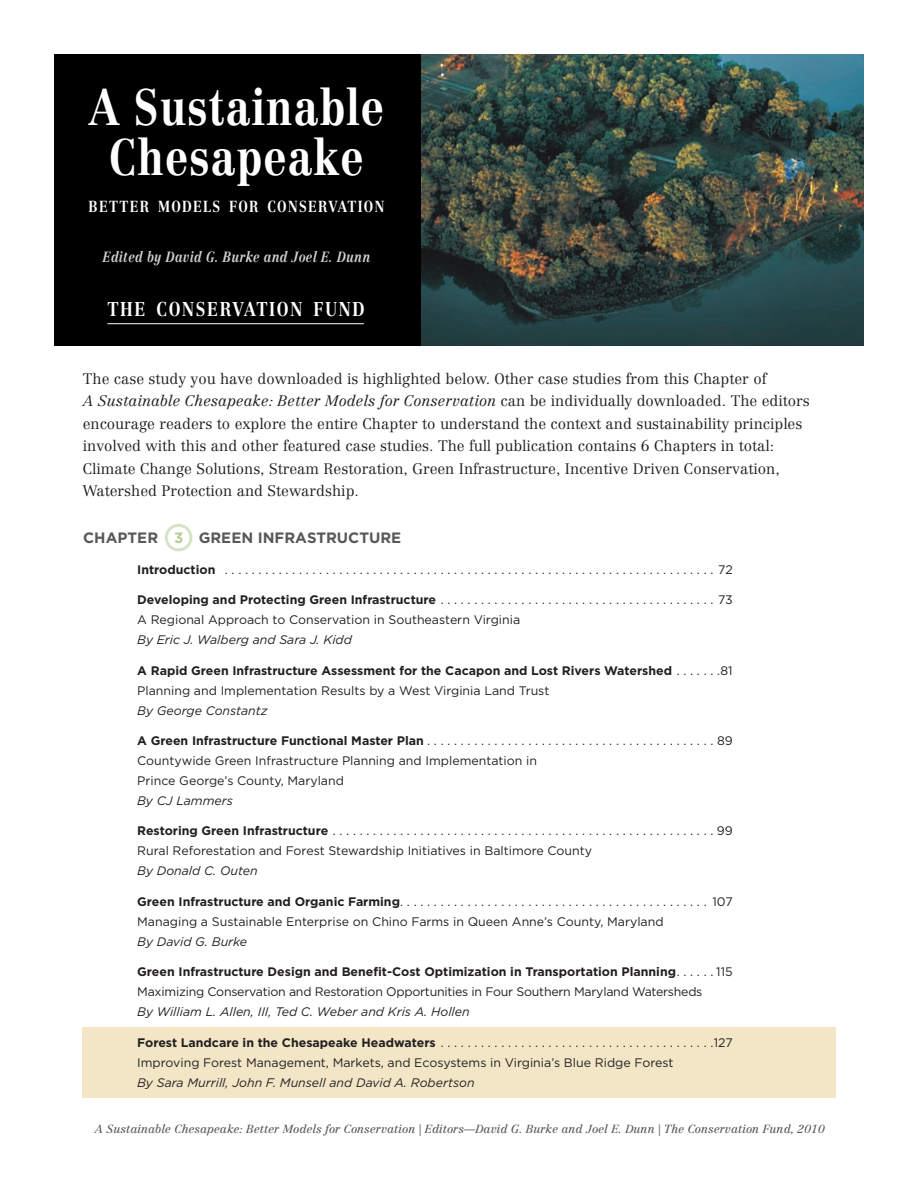
<style>
.page{position:relative;width:918px;height:1188px;background:#fff}
.page>*{position:absolute;margin:0;border:0;box-sizing:border-box;transform-origin:0 0}
.t1{font:700 50.4px/50.4px "Centennial";letter-spacing:.025em;color:#fff;text-align:center;scale:.83 1}
.t2{font:700 19.65px "Centennial";letter-spacing:.1em;color:#fff;scale:.83 1}
.t3{font:700 15.75px "Centennial";letter-spacing:.1em;color:#fff;scale:.83 1}
.t4{font:300 15px/22.5px "Centennial";color:#231f20}
.Table_of_Contents{font:700 15px "Gotham";color:#57585a}
.Table_of_Contents-2{font:700 15px "Gotham";color:#b4cc95}
.t5{font:italic 700 14.55px "Centennial";letter-spacing:.025em;color:#d1d2d4;scale:.83 1}
.Paragraph_Style{font:12.3px/19.8px "Gotham";color:#231f20}
.Paragraph_Style-2{font:12.3px/19.8px "Gotham";letter-spacing:-.02em;color:#231f20}
.Paragraph_Style-3{font:700 12.3px/19.8px "Gotham";color:#231f20}
.Page_Footer{font:italic 11.55px "Centennial";color:#57585a}
.s1{font-style:italic}
.s2{font-weight:700}
.s3{font-weight:400}
.s4{font-weight:400;font-style:italic}
</style>
<div class="page">
<div style="left:83px;top:1027px;width:753px;height:71px;background:#f2e6c7"></div>
<img style="left:421px;top:54px;width:443px;height:292px">
<div style="left:54px;top:54px;width:367px;height:292px;background:#000"></div>
<hr style="left:107px;top:323px;width:257px;height:1px;background:#fff">
<div style="left:165px;top:524px;width:27px;height:27px;border:3px solid #d5e3c6;border-radius:50%"></div>
<p class="t1" style="left:89px;top:82px;width:357px">A Sustainable<br>Chesapeake</p>
<p class="t3" style="left:89px;top:197px;width:358px">BETTER MODELS FOR CONSERVATION</p>
<p class="t5" style="left:103px;top:248px;width:324px">Edited by David G. Burke and Joel E. Dunn</p>
<p class="t2" style="left:107px;top:298px;width:312px">THE CONSERVATION FUND</p>
<p class="t4" style="left:83px;top:367px;width:729px">The case study you have downloaded is highlighted below. Other case studies from this Chapter of<br><span class="s1">A Sustainable Chesapeake: Better Models for Conservation</span> can be individually downloaded. The editors encourage readers to explore the entire Chapter to understand the context and sustainability principles involved with this and other featured case studies. The full publication contains 6 Chapters in total:<br>Climate Change Solutions, Stream Restoration, Green Infrastructure, Incentive Driven Conservation, Watershed Protection and Stewardship.</p>
<p class="Table_of_Contents" style="left:83px;top:529px;width:76px">CHAPTER</p>
<p class="Table_of_Contents" style="left:199px;top:529px;width:204px">GREEN INFRASTRUCTURE</p>
<p class="Paragraph_Style" style="left:137px;top:559px;width:597px"><span class="s2">Introduction</span> .........................................................................72</p>
<p class="Paragraph_Style" style="left:137px;top:590px;width:597px"><span class="s2">Developing and Protecting Green Infrastructure</span> . . . . . . . . . . . . . . . . . . . . . . . . . . . . . . . . . . . . . . . . . 73<br>A Regional Approach to Conservation in Southeastern Virginia<br><span class="s1">By Eric J. Walberg and Sara J. Kidd</span></p>
<p class="Paragraph_Style-3" style="left:137px;top:660px;width:597px">A Rapid Green Infrastructure Assessment for the Cacapon and Lost Rivers Watershed <span class="s3">. . . . . . 81<br>Planning and Implementation Results by a West Virginia Land Trust<br></span><span class="s4">By George Constantz</span></p>
<p class="Paragraph_Style" style="left:137px;top:731px;width:597px"><span class="s2">A Green Infrastructure Functional Master Plan</span> . . . . . . . . . . . . . . . . . . . . . . . . . . . . . . . . . . . . . . . . . . 89<br>Countywide Green Infrastructure Planning and Implementation in<br>Prince George’s County, Maryland<br><span class="s1">By CJ Lammers</span></p>
<p class="Paragraph_Style" style="left:137px;top:821px;width:597px"><span class="s2">Restoring Green Infrastructure</span> ........................................................ 99<br>Rural Reforestation and Forest Stewardship Initiatives in Baltimore County<br><span class="s1">By Donald C. Outen</span></p>
<p class="Paragraph_Style" style="left:137px;top:891px;width:597px"><span class="s2">Green Infrastructure and Organic Farming</span> . . . . . . . . . . . . . . . . . . . . . . . . . . . . . . . . . . . . . . . . . . . . . . 107<br>Managing a Sustainable Enterprise on Chino Farms in Queen Anne’s County, Maryland<br><span class="s1">By David G. Burke</span></p>
<p class="Paragraph_Style-2" style="left:137px;top:962px;width:597px"><span class="s2">Green Infrastructure Design and Benefit-Cost Optimization in Transportation Planning</span> . . . . . 115<br>Maximizing Conservation and Restoration Opportunities in Four Southern Maryland Watersheds<br><span class="s1">By William L. Allen, III, Ted C. Weber and Kris A. Hollen</span></p>
<p class="Paragraph_Style" style="left:137px;top:1032px;width:597px"><span class="s2">Forest Landcare in the Chesapeake Headwaters</span> ........................................ 127<br>Improving Forest Management, Markets, and Ecosystems in Virginia’s Blue Ridge Forest<br><span class="s1">By Sara Murrill, John F. Munsell and David A. Robertson</span></p>
<p class="Table_of_Contents-2" style="left:174px;top:529px;width:11px">3</p>
<p class="Page_Footer" style="left:95px;top:1122px;width:732px">A Sustainable Chesapeake: Better Models for Conservation | Editors—David G. Burke and Joel E. Dunn | The Conservation Fund, 2010</p>
</div>
